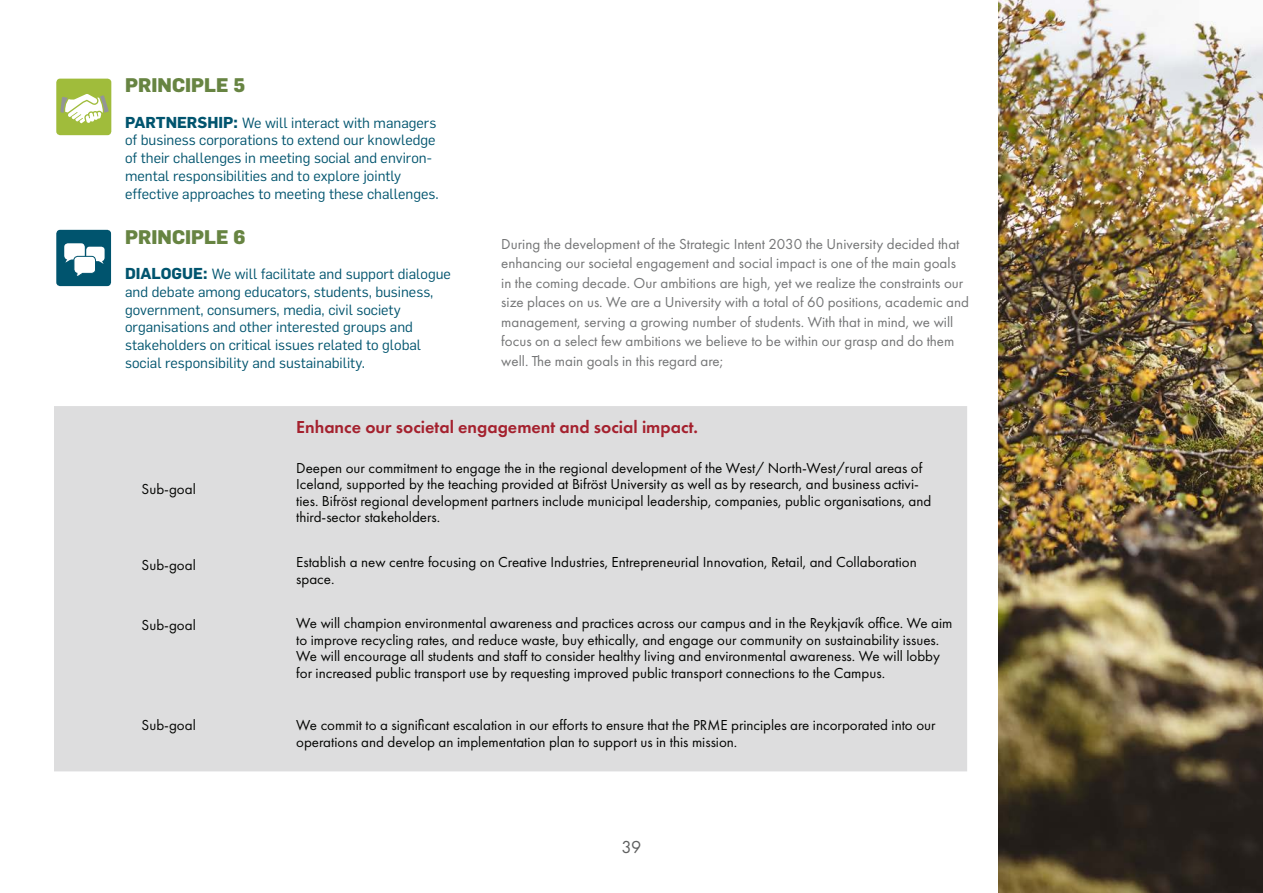
<style>
.page{position:relative;width:1263px;height:893px;background:#fff}
.page>*{position:absolute;margin:0;border:0;box-sizing:border-box;transform-origin:0 0}
.t1{font:800 19.35px "Flama";color:#678442}
.t2{font:600 18px "Futura PT";color:#a4212e}
.t3{font:18px "Futura PT";color:#5f6060}
.t4{font:15px/16.5px "Futura PT";color:#040503}
.t5{font:15px/19.5px "Futura PT";color:#747576}
.t6{font:14.55px/17.7px "Flama";color:#00546e}
.s1{font-weight:700;font-size:15.6px}
</style>
<div class="page">
<div style="left:56px;top:230px;width:55px;height:56px;background:#00546e;border-radius:4px"></div>
<div style="left:86px;top:247px;width:19px;height:14px;background:#fff;border-radius:3px"></div>
<div style="left:64px;top:243px;width:21px;height:16px;background:#fff;border-radius:4px"></div>
<svg style="left:65px;top:255px;width:39px;height:21px"></svg>
<div style="left:56px;top:79px;width:55px;height:56px;background:#a0bc3b;border-radius:4px"></div>
<svg style="left:60px;top:94px;width:49px;height:29px"></svg>
<div style="left:54px;top:406px;width:913px;height:365px;background:#ddddde"></div>
<img style="left:999px;top:0;width:264px;height:893px">
<p class="t1" style="left:125px;top:73px;width:121px">PRINCIPLE 5</p>
<p class="t6" style="left:125px;top:114px;width:315px"><span class="s1">PARTNERSHIP:</span> We will interact with managers of business corporations to extend our knowledge of their challenges in meeting social and environ&shy;mental responsibilities and to explore jointly effective approaches to meeting these challenges.</p>
<p class="t1" style="left:125px;top:225px;width:122px">PRINCIPLE 6</p>
<p class="t6" style="left:125px;top:265px;width:327px"><span class="s1">DIALOGUE:</span> We will facilitate and support dialogue and debate among educators, students, business, government, consumers, media, civil society organisations and other interested groups and stakeholders on critical issues related to global social responsibility and sustainability.</p>
<p class="t5" style="left:501px;top:234px;width:469px">During the development of the Strategic Intent 2030 the University decided that enhancing our societal engagement and social impact is one of the main goals in the coming decade. Our ambitions are high, yet we realize the constraints our size places on us. We are a University with a total of 60 positions, academic and management, serving a growing number of students. With that in mind, we will focus on a select few ambitions we believe to be within our grasp and do them well. The main goals in this regard are;</p>
<p class="t4" style="left:142px;top:481px;width:56px">Sub-goal</p>
<p class="t2" style="left:296px;top:415px;width:403px">Enhance our societal engagement and social impact.</p>
<p class="t4" style="left:296px;top:459px;width:637px">Deepen our commitment to engage the in the regional development of the West/ North-West/rural areas of Iceland, supported by the teaching provided at Bifröst University as well as by research, and business activi&shy;ties. Bifröst regional development partners include municipal leadership, companies, public organisations, and third-sector stakeholders.</p>
<p class="t4" style="left:142px;top:556px;width:56px">Sub-goal</p>
<p class="t4" style="left:296px;top:554px;width:622px">Establish a new centre focusing on Creative Industries, Entrepreneurial Innovation, Retail, and Collaboration space.</p>
<p class="t4" style="left:142px;top:617px;width:56px">Sub-goal</p>
<p class="t4" style="left:296px;top:615px;width:658px">We will champion environmental awareness and practices across our campus and in the Reykjavík office. We aim to improve recycling rates, and reduce waste, buy ethically, and engage our community on sustainability issues.<br>We will encourage all students and staff to consider healthy living and environmental awareness. We will lobby for increased public transport use by requesting improved public transport connections to the Campus.</p>
<p class="t4" style="left:142px;top:717px;width:56px">Sub-goal</p>
<p class="t4" style="left:296px;top:717px;width:641px">We commit to a significant escalation in our efforts to ensure that the PRME principles are incorporated into our operations and develop an implementation plan to support us in this mission.</p>
<p class="t3" style="left:621px;top:836px;width:21px">39</p>
</div>
